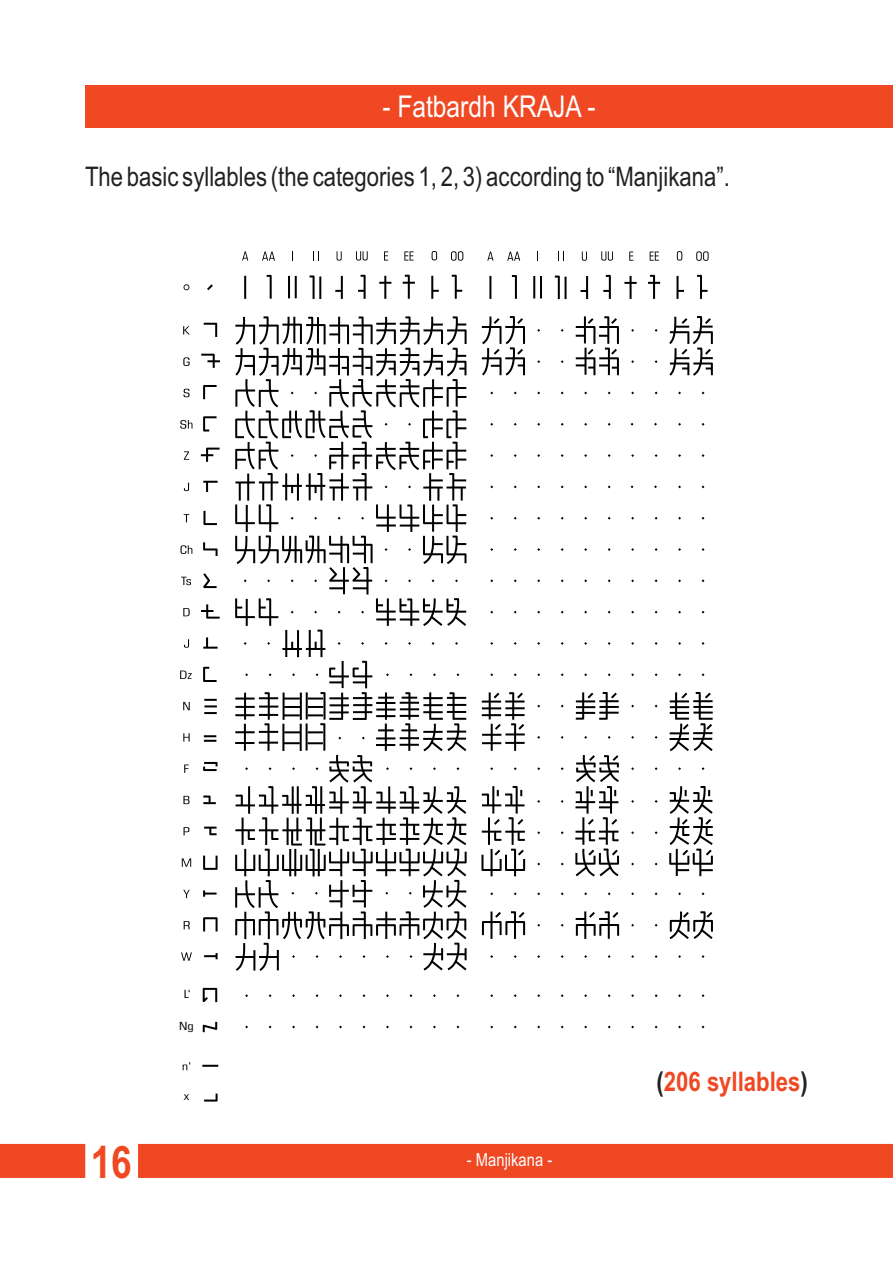
<style>
.page{position:relative;width:893px;height:1263px;background:#fff}
.page>*{position:absolute;margin:0;border:0;box-sizing:border-box;transform-origin:0 0}
.t1{font:700 45px "Arial Narrow";color:#ef4823}
.t2{font:30px "Arial Narrow";color:#fff}
.t3{font:27px "Arial Narrow";color:#231f20}
.t4{font:700 27px "Arial Narrow";color:#ef4823}
.t5{font:18px "Arial Narrow";color:#fff}
.t6{font:condensed 11.25px "Square 721 BT";color:#000;scale:1.31 1}
.s1{color:#231f20}
</style>
<div class="page">
<svg style="left:201px;top:275px;width:512px;height:826px"></svg>
<svg style="left:184px;top:827px;width:5px;height:8px"></svg>
<svg style="left:183px;top:796px;width:6px;height:8px"></svg>
<svg style="left:184px;top:764px;width:5px;height:9px"></svg>
<svg style="left:183px;top:733px;width:7px;height:8px"></svg>
<svg style="left:183px;top:702px;width:7px;height:8px"></svg>
<svg style="left:180px;top:671px;width:12px;height:8px"></svg>
<svg style="left:184px;top:639px;width:5px;height:9px"></svg>
<svg style="left:183px;top:608px;width:7px;height:8px"></svg>
<svg style="left:181px;top:577px;width:10px;height:8px"></svg>
<svg style="left:180px;top:545px;width:12px;height:9px"></svg>
<svg style="left:184px;top:514px;width:5px;height:8px"></svg>
<svg style="left:184px;top:483px;width:5px;height:8px"></svg>
<svg style="left:184px;top:451px;width:5px;height:9px"></svg>
<svg style="left:180px;top:420px;width:12px;height:9px"></svg>
<svg style="left:183px;top:389px;width:6px;height:8px"></svg>
<svg style="left:183px;top:357px;width:7px;height:9px"></svg>
<svg style="left:183px;top:326px;width:7px;height:8px"></svg>
<svg style="left:432px;top:251px;width:5px;height:9px"></svg>
<svg style="left:677px;top:251px;width:5px;height:10px"></svg>
<svg style="left:384px;top:251px;width:4px;height:10px"></svg>
<svg style="left:629px;top:252px;width:4px;height:9px"></svg>
<svg style="left:337px;top:251px;width:5px;height:10px"></svg>
<svg style="left:582px;top:251px;width:5px;height:10px"></svg>
<svg style="left:242px;top:251px;width:6px;height:10px"></svg>
<svg style="left:487px;top:252px;width:6px;height:9px"></svg>
<svg style="left:451px;top:251px;width:12px;height:10px"></svg>
<svg style="left:696px;top:251px;width:13px;height:10px"></svg>
<svg style="left:404px;top:251px;width:10px;height:10px"></svg>
<svg style="left:650px;top:252px;width:9px;height:9px"></svg>
<svg style="left:356px;top:251px;width:12px;height:9px"></svg>
<svg style="left:601px;top:251px;width:12px;height:10px"></svg>
<svg style="left:313px;top:251px;width:6px;height:10px"></svg>
<svg style="left:558px;top:252px;width:6px;height:9px"></svg>
<svg style="left:262px;top:251px;width:13px;height:10px"></svg>
<svg style="left:507px;top:252px;width:13px;height:9px"></svg>
<svg style="left:183px;top:284px;width:7px;height:7px"></svg>
<svg style="left:183px;top:1062px;width:7px;height:8px"></svg>
<svg style="left:181px;top:952px;width:11px;height:9px"></svg>
<svg style="left:184px;top:921px;width:6px;height:8px"></svg>
<svg style="left:183px;top:890px;width:7px;height:8px"></svg>
<svg style="left:182px;top:858px;width:9px;height:9px"></svg>
<svg style="left:0;top:1144px;width:893px;height:34px;background:#ef5330"></svg>
<div style="left:85px;top:85px;width:808px;height:43px;background:#ef4823"></div>
<p class="t2" style="left:382px;top:95px;width:215px">- Fatbardh KRAJA -</p>
<p class="t3" style="left:85px;top:167px;width:646px">The basic syllables (the categories 1, 2, 3) according to “Manjikana”.</p>
<p class="t6" style="left:184px;top:990px;width:7px">L‘</p>
<p class="t6" style="left:179px;top:1021px;width:13px">Ng</p>
<p class="t6" style="left:184px;top:1092px;width:6px">x</p>
<h1 class="t1" style="left:91px;top:1145px;width:43px">16</h1>
<p class="t5" style="left:467px;top:1153px;width:87px">- Manjikana -</p>
<p class="t4" style="left:656px;top:1071px;width:153px"><span class="s1">(</span>206 syllables<span class="s1">)</span></p>
</div>
